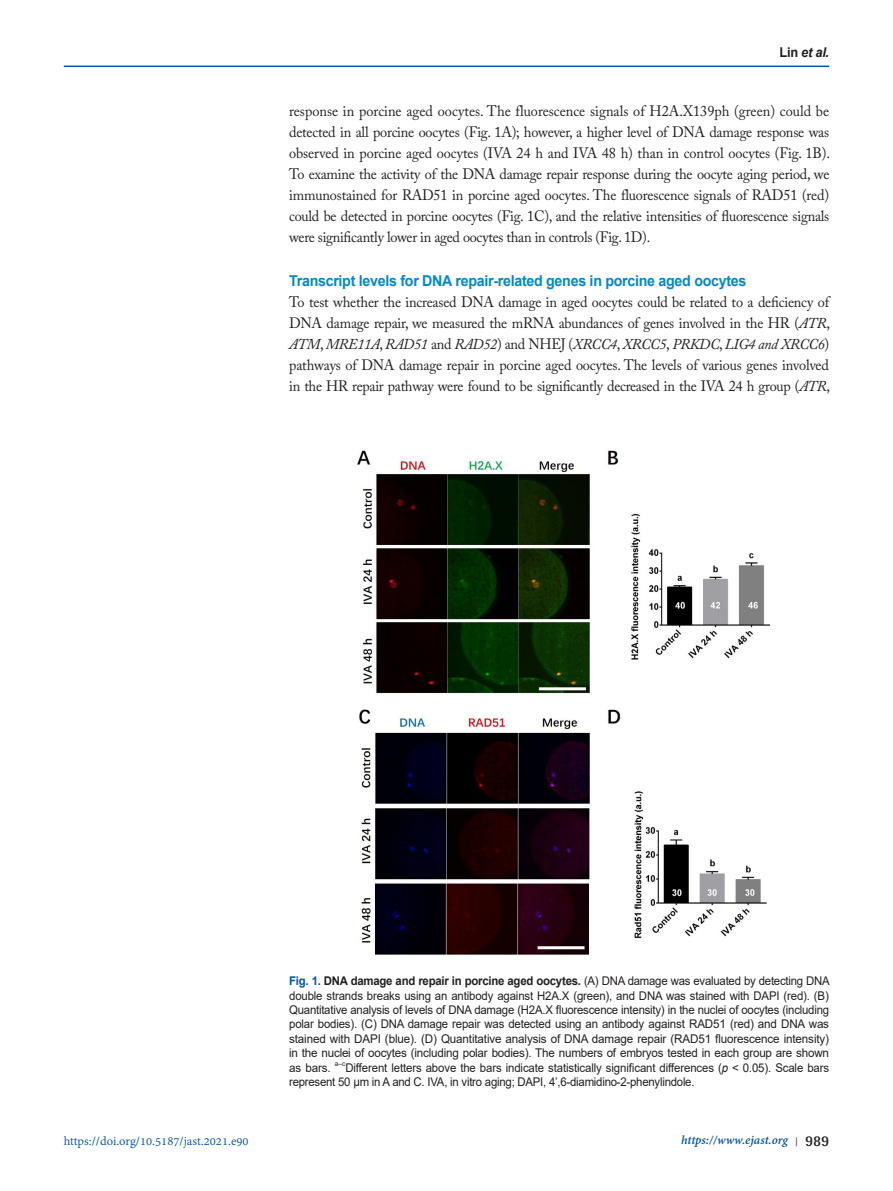
<style>
.page{position:relative;width:893px;height:1191px;background:#fff}
.page>*{position:absolute;margin:0;border:0;box-sizing:border-box;transform-origin:0 0}
.표준{font:15px/21px "Adobe Caslon Pro";letter-spacing:-.02em;color:#231f20;text-align:justify;scale:.95 1}
.heading_2nd{font:700 15px "Arial";letter-spacing:-.02em;color:#0089cf;scale:.95 1}
.t1{font:13.5px "Adobe Devanagari";color:#0154a6}
.t2{font:italic 700 13.5px "Adobe Devanagari";color:#0154a6}
.t3{font:italic 700 13.5px "Arial";color:#231f20;scale:.95 1}
.t4{font:12px/14.4px "Arial";letter-spacing:-.02em;color:#231f20;text-align:justify;scale:.95 1}
.t5{font:7.05px "Arial";color:#231f20;scale:.95 1}
.s1{font-style:normal}
.s2{font-style:italic}
.s3{font-weight:700;color:#0154a6}
.s4{font-weight:700}
.s5{font-family:"Shonar Bangla";font-style:normal;font-size:12px;color:#231f20}
.s6{font-family:"Rotis Semi Sans Std";font-style:normal;font-size:15px;color:#231f20}
</style>
<div class="page">
<hr style="left:64px;top:66px;width:765px;height:1px;background:#0154a6">
<img style="left:357px;top:450px;width:414px;height:505px">
<p class="t3" style="left:779px;top:43px;width:54px"><span class="s1">Lin</span> et al.</p>
<p class="표준" style="left:289px;top:100px;width:571px">response in porcine aged oocytes. The fluorescence signals of H2A.X139ph (green) could be detected in all porcine oocytes (Fig. 1A); however, a higher level of DNA damage response was observed in porcine aged oocytes (IVA 24 h and IVA 48 h) than in control oocytes (Fig. 1B).<br>To examine the activity of the DNA damage repair response during the oocyte aging period, we immunostained for RAD51 in porcine aged oocytes. The fluorescence signals of RAD51 (red) could be detected in porcine oocytes (Fig. 1C), and the relative intensities of fluorescence signals were significantly lower in aged oocytes than in controls (Fig. 1D).</p>
<p class="heading_2nd" style="left:289px;top:270px;width:483px">Transcript levels for DNA repair-related genes in porcine aged oocytes</p>
<p class="표준" style="left:289px;top:291px;width:571px">To test whether the increased DNA damage in aged oocytes could be related to a deficiency of DNA damage repair, we measured the mRNA abundances of genes involved in the HR (<span class="s2">ATR</span>, <span class="s2">ATM</span>, <span class="s2">MRE11A</span>, <span class="s2">RAD51</span> and <span class="s2">RAD52</span>) and NHEJ (<span class="s2">XRCC4</span>, <span class="s2">XRCC5</span>, <span class="s2">PRKDC</span>, <span class="s2">LIG4 and XRCC6</span>) pathways of DNA damage repair in porcine aged oocytes. The levels of various genes involved in the HR repair pathway were found to be significantly decreased in the IVA 24 h group (<span class="s2">ATR</span>,</p>
<p class="t4" style="left:289px;top:973px;width:571px"><span class="s3">Fig. 1.</span> <span class="s4">DNA damage and repair in porcine aged oocytes.</span> (A) DNA damage was evaluated by detecting DNA double strands breaks using an antibody against H2A.X (green), and DNA was stained with DAPI (red). (B)<br>Quantitative analysis of levels of DNA damage (H2A.X fluorescence intensity) in the nuclei of oocytes (including polar bodies). (C) DNA damage repair was detected using an antibody against RAD51 (red) and DNA was stained with DAPI (blue). (D) Quantitative analysis of DNA damage repair (RAD51 fluorescence intensity) in the nuclei of oocytes (including polar bodies). The numbers of embryos tested in each group are shown as bars.</p>
<p class="t5" style="left:335px;top:1058px;width:13px">a–c</p>
<p class="t4" style="left:289px;top:1060px;width:570px;text-indent:56px">Different letters above the bars indicate statistically significant differences (<span class="s2">p</span> &lt; 0.05). Scale bars represent 50 μm in A and C. IVA, in vitro aging; DAPI, 4’,6-diamidino-2-phenylindole.</p>
<p class="t1" style="left:64px;top:1133px;width:186px">https://doi.org/10.5187/jast.2021.e90</p>
<p class="t2" style="left:681px;top:1132px;width:150px">https://www.ejast.org <span class="s5">|</span> <span class="s6">989</span></p>
</div>
